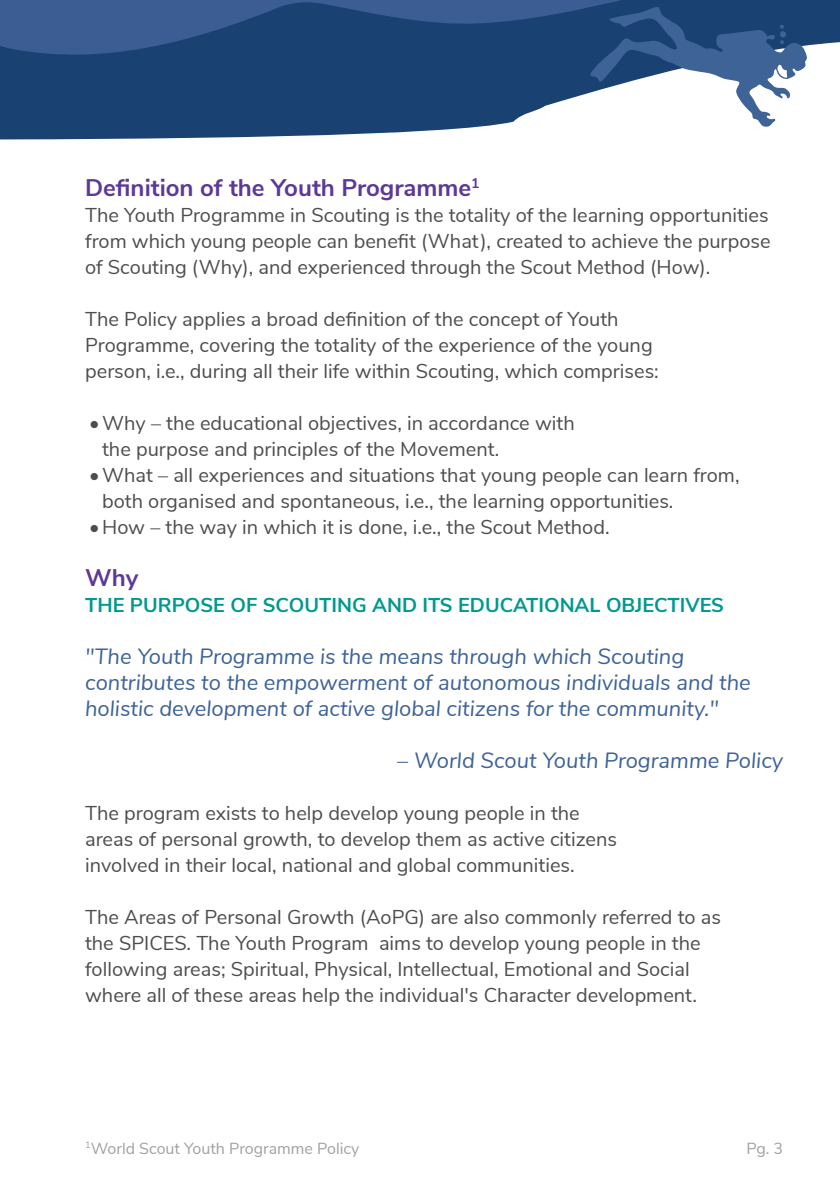
<style>
.page{position:relative;width:840px;height:1191px;background:#fff}
.page>*{position:absolute;margin:0;border:0;box-sizing:border-box;transform-origin:0 0}
.Subheading{font:700 24px "Nunito Sans";color:#5c3996}
.Drop_Quote{font:italic 22px/26px "Nunito Sans";color:#3e6397}
.Body{font:20px/26px "Nunito Sans";color:#4d4d4f}
.Subheading-2{font:700 20px "Nunito Sans";color:#00988f}
.Table_Body{font:16px "Nunito Sans";color:#9ea0a2}
</style>
<div class="page">
<svg style="left:0;top:66px;width:586px;height:74px;fill:#194171"></svg>
<svg style="left:0;top:0;width:839px;height:66px;fill:#194171"></svg>
<svg style="left:586px;top:6px;width:222px;height:121px"></svg>
<p class="Subheading" style="left:85px;top:170px;width:396px">Definition of the Youth Programme<sup>1</sup></p>
<p class="Body" style="left:85px;top:201px;width:686px;text-align:justify">The Youth Programme in Scouting is the totality of the learning opportunities from which young people can benefit (What), created to achieve the purpose of Scouting (Why), and experienced through the Scout Method (How).</p>
<p class="Body" style="left:85px;top:305px;width:575px">The Policy applies a broad definition of the concept of Youth<br>Programme, covering the totality of the experience of the young person, i.e., during all their life within Scouting, which comprises:</p>
<p class="Body" style="left:102px;top:409px;width:474px;text-indent:-13px">•Why – the educational objectives, in accordance with the purpose and principles of the Movement.</p>
<p class="Body" style="left:102px;top:461px;width:638px;text-indent:-13px">•What – all experiences and situations that young people can learn from, both organised and spontaneous, i.e., the learning opportunities.</p>
<p class="Body" style="left:89px;top:513px;width:521px">•How – the way in which it is done, i.e., the Scout Method.</p>
<p class="Subheading" style="left:85px;top:560px;width:55px">Why</p>
<p class="Subheading-2" style="left:85px;top:590px;width:640px">THE PURPOSE OF SCOUTING AND ITS EDUCATIONAL OBJECTIVES</p>
<p class="Drop_Quote" style="left:85px;top:642px;width:666px">"The Youth Programme is the means through which Scouting contributes to the empowerment of autonomous individuals and the holistic development of active global citizens for the community."</p>
<p class="Drop_Quote" style="left:397px;top:746px;width:387px">– World Scout Youth Programme Policy</p>
<p class="Body" style="left:85px;top:799px;width:533px">The program exists to help develop young people in the areas of personal growth, to develop them as active citizens involved in their local, national and global communities.</p>
<p class="Body" style="left:85px;top:903px;width:637px">The Areas of Personal Growth (AoPG) are also commonly referred to as the SPICES. The Youth Program aims to develop young people in the following areas; Spiritual, Physical, Intellectual, Emotional and Social where all of these areas help the individual's Character development.</p>
<p class="Table_Body" style="left:85px;top:1136px;width:275px"><sup>1</sup>World Scout Youth Programme Policy</p>
<p class="Table_Body" style="left:746px;top:1136px;width:38px">Pg. 3</p>
</div>
